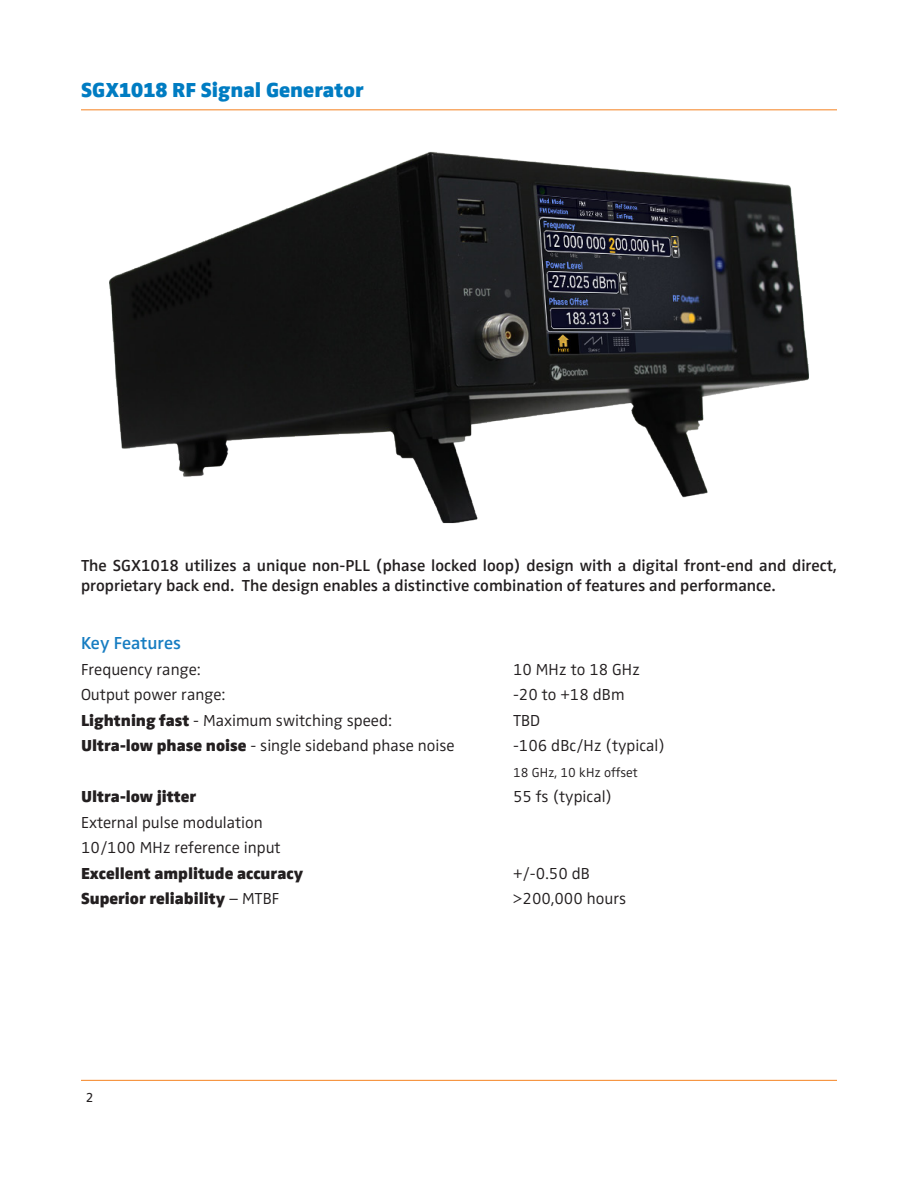
<style>
.page{position:relative;width:918px;height:1188px;background:#fff}
.page>*{position:absolute;margin:0;border:0;box-sizing:border-box;transform-origin:0 0}
.tagline{font:900 21px "Zwo Pro";color:#007cc2}
.bullets{font:600 18px "Zwo Pro";color:#177dc2}
.bullets-2{font:300 16.5px "Zwo Pro";color:#231f20}
.bullets-3{font:600 16.5px/19.8px "Zwo Pro";color:#231f20}
.bullets-4{font:900 16.5px "Zwo Pro";color:#231f20}
.bullets-5{font:300 13.5px "Zwo Pro";color:#231f20}
.tagline-2{font:13.5px "Zwo Pro";color:#231f20}
.s1{font-weight:900}
.s2{font-weight:300}
</style>
<div class="page">
<img style="left:82px;top:110px;width:754px;height:414px">
<hr style="left:81px;top:109px;width:756px;height:1px;background:#f58220">
<hr style="left:81px;top:1080px;width:756px;height:1px;background:#f58220">
<p class="tagline" style="left:81px;top:74px;width:284px">SGX1018 RF Signal Generator</p>
<p class="bullets-3" style="left:81px;top:554px;width:758px">The SGX1018 utilizes a unique non-PLL (phase locked loop) design with a digital front-end and direct, proprietary back end. The design enables a distinctive combination of features and performance.</p>
<p class="bullets" style="left:81px;top:629px;width:101px">Key Features</p>
<p class="bullets-2" style="left:81px;top:657px;width:121px">Frequency range:</p>
<p class="bullets-2" style="left:513px;top:657px;width:129px">10 MHz to 18 GHz</p>
<p class="bullets-2" style="left:81px;top:682px;width:146px">Output power range:</p>
<p class="bullets-2" style="left:513px;top:682px;width:113px">-20 to +18 dBm</p>
<p class="bullets-2" style="left:81px;top:708px;width:312px"><span class="s1">Lightning fast</span> - Maximum switching speed:</p>
<p class="bullets-2" style="left:513px;top:708px;width:29px">TBD</p>
<p class="bullets-2" style="left:81px;top:733px;width:375px"><span class="s1">Ultra-low phase noise</span> - single sideband phase noise</p>
<p class="bullets-2" style="left:513px;top:733px;width:153px">-106 dBc/Hz (typical)</p>
<p class="bullets-5" style="left:513px;top:762px;width:126px">18 GHz, 10 kHz offset</p>
<p class="bullets-4" style="left:81px;top:784px;width:117px">Ultra-low jitter</p>
<p class="bullets-2" style="left:513px;top:784px;width:101px">55 fs (typical)</p>
<p class="bullets-2" style="left:81px;top:810px;width:183px">External pulse modulation</p>
<p class="bullets-2" style="left:81px;top:835px;width:201px">10/100 MHz reference input</p>
<p class="bullets-4" style="left:81px;top:860px;width:224px">Excellent amplitude accuracy</p>
<p class="bullets-2" style="left:513px;top:861px;width:78px">+/-0.50 dB</p>
<p class="bullets-4" style="left:81px;top:886px;width:200px">Superior reliability <span class="s2">– MTBF</span></p>
<p class="bullets-2" style="left:513px;top:886px;width:115px">&gt;200,000 hours</p>
<p class="tagline-2" style="left:86px;top:1087px;width:9px">2</p>
</div>
